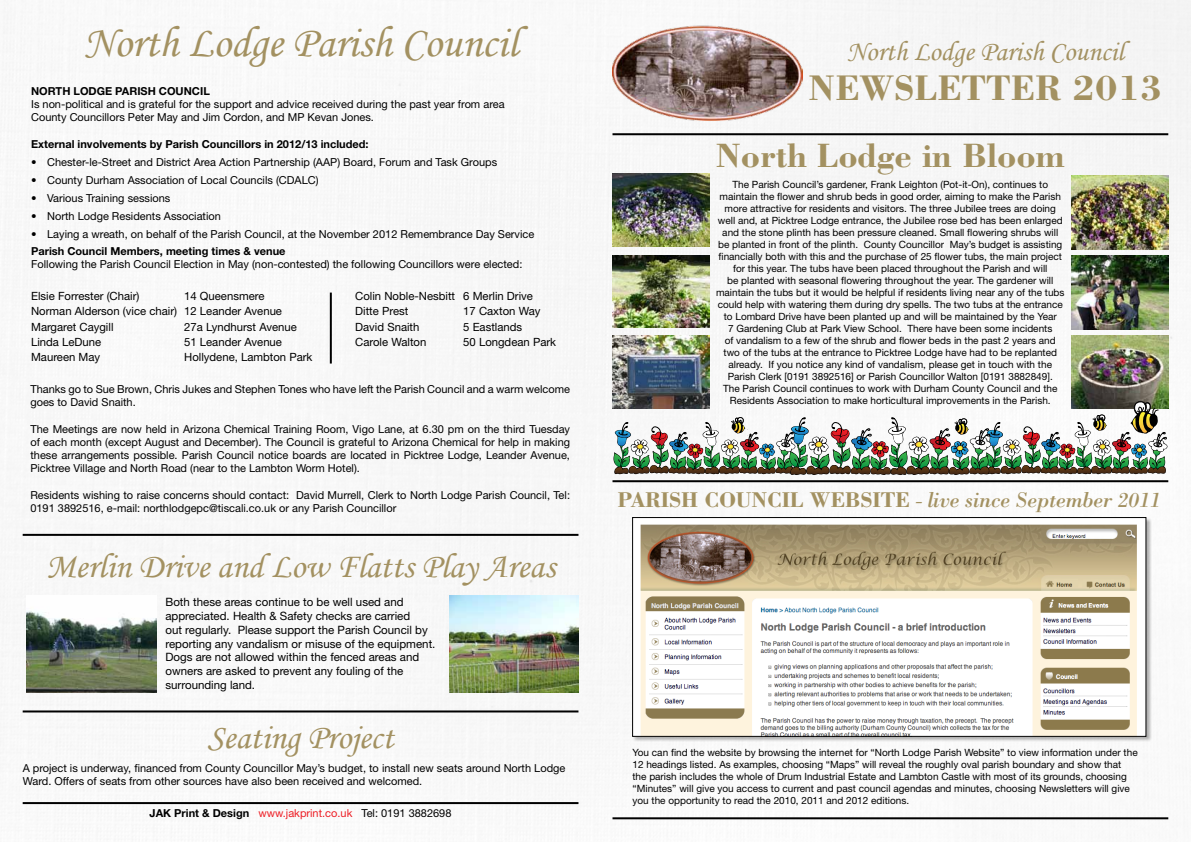
<style>
.page{position:relative;width:1191px;height:842px;background:#fff}
.page>*{position:absolute;margin:0;border:0;box-sizing:border-box;transform-origin:0 0}
.t1{font:43.9px "Monotype Corsiva";color:#a39161}
.t2{font:700 36.7px "Bodoni Std";color:#a39161}
.t3{font:35px "Monotype Corsiva";color:#a39161}
.t4{font:700 34.8px "Bodoni Std";color:#a39161}
.t5{font:28px "Monotype Corsiva";color:#a39161}
.t6{font:italic 22px "Bodoni Std";letter-spacing:-.01em;color:#a39161}
.t7{font:11.5px/13.8px "Helvetica Neue LT Std";color:#000}
.t8{font:11.3px "Helvetica Neue LT Std";color:#000}
.t9{font:11px/13.2px "Helvetica Neue LT Std";color:#000}
.t10{font:700 11px "Helvetica Neue LT Std";color:#000}
.t11{font:11px "Helvetica Neue LT Std";color:#ed1d24}
.t12{font:10px/12px "Helvetica Neue LT Std";color:#000;text-align:center}
.s1{font-weight:700;color:#000}
.s2{color:#000}
.s3{font-weight:700;font-style:normal}
</style>
<div class="page">
<img style="left:0;top:0;width:1191px;height:832px">
<hr style="left:612px;top:133px;width:556px;height:2px;background:#000">
<hr style="left:612px;top:480px;width:556px;height:2px;background:#000">
<hr style="left:612px;top:817px;width:556px;height:2px;background:#000">
<hr style="left:23px;top:802px;width:555px;height:2px;background:#000">
<hr style="left:23px;top:534px;width:555px;height:2px;background:#000">
<hr style="left:23px;top:710px;width:555px;height:2px;background:#000">
<img style="left:612px;top:26px;width:191px;height:95px">
<hr style="left:330px;top:293px;width:2px;height:70px;background:#000">
<div style="left:632px;top:517px;width:519px;height:225px;background:#000;opacity:.3"></div>
<img style="left:634px;top:519px;width:510px;height:215px">
<div style="left:632px;top:517px;width:514px;height:219px;border:1px solid #000"></div>
<img style="left:612px;top:174px;width:97px;height:73px">
<img style="left:612px;top:255px;width:97px;height:73px">
<img style="left:612px;top:336px;width:97px;height:73px">
<img style="left:1071px;top:176px;width:97px;height:73px">
<img style="left:1071px;top:256px;width:97px;height:73px">
<img style="left:1071px;top:335px;width:97px;height:66px">
<img style="left:613px;top:401px;width:555px;height:75px">
<img style="left:27px;top:595px;width:130px;height:98px">
<img style="left:449px;top:595px;width:129px;height:97px">
<h1 class="t1" style="left:83px;top:16px;width:436px">North Lodge Parish Council</h1>
<p class="t10" style="left:31px;top:84px;width:180px">NORTH LODGE PARISH COUNCIL</p>
<p class="t9" style="left:31px;top:97px;width:475px">Is non-political and is grateful for the support and advice received during the past year from area<br>County Councillors Peter May and Jim Cordon, and MP Kevan Jones.</p>
<p class="t10" style="left:31px;top:137px;width:339px">External involvements by Parish Councillors in 2012/13 included:</p>
<p class="t9" style="left:31px;top:155px;width:467px">• Chester-le-Street and District Area Action Partnership (AAP) Board, Forum and Task Groups</p>
<p class="t9" style="left:31px;top:173px;width:289px">• County Durham Association of Local Councils (CDALC)</p>
<p class="t9" style="left:31px;top:191px;width:141px">• Various Training sessions</p>
<p class="t9" style="left:31px;top:209px;width:191px">• North Lodge Residents Association</p>
<p class="t9" style="left:31px;top:227px;width:505px">• Laying a wreath, on behalf of the Parish Council, at the November 2012 Remembrance Day Service</p>
<p class="t10" style="left:31px;top:244px;width:256px">Parish Council Members, meeting times &amp; venue</p>
<p class="t9" style="left:31px;top:257px;width:493px">Following the Parish Council Election in May (non-contested) the following Councillors were elected:</p>
<p class="t8" style="left:31px;top:289px;width:110px">Elsie Forrester (Chair)</p>
<p class="t8" style="left:184px;top:289px;width:82px">14 Queensmere</p>
<p class="t8" style="left:355px;top:289px;width:179px">Colin Noble-Nesbitt 6 Merlin Drive</p>
<p class="t8" style="left:31px;top:304px;width:252px">Norman Alderson (vice chair) 12 Leander Avenue</p>
<p class="t8" style="left:355px;top:304px;width:55px">Ditte Prest</p>
<p class="t8" style="left:463px;top:304px;width:79px">17 Caxton Way</p>
<p class="t8" style="left:31px;top:320px;width:84px">Margaret Caygill</p>
<p class="t8" style="left:184px;top:320px;width:114px">27a Lyndhurst Avenue</p>
<p class="t8" style="left:355px;top:320px;width:66px">David Snaith</p>
<p class="t8" style="left:463px;top:320px;width:60px">5 Eastlands</p>
<p class="t8" style="left:31px;top:335px;width:72px">Linda LeDune</p>
<p class="t8" style="left:184px;top:335px;width:99px">51 Leander Avenue</p>
<p class="t8" style="left:355px;top:335px;width:73px">Carole Walton</p>
<p class="t8" style="left:463px;top:335px;width:94px">50 Longdean Park</p>
<p class="t8" style="left:31px;top:351px;width:71px">Maureen May</p>
<p class="t8" style="left:184px;top:351px;width:130px">Hollydene, Lambton Park</p>
<p class="t9" style="left:30px;top:382px;width:541px">Thanks go to Sue Brown, Chris Jukes and Stephen Tones who have left the Parish Council and a warm welcome goes to David Snaith.</p>
<p class="t9" style="left:30px;top:422px;width:541px;text-align:justify">The Meetings are now held in Arizona Chemical Training Room, Vigo Lane, at 6.30 pm on the third Tuesday of each month (except August and December). The Council is grateful to Arizona Chemical for help in making these arrangements possible. Parish Council notice boards are located in Picktree Lodge, Leander Avenue, Picktree Village and North Road (near to the Lambton Worm Hotel).</p>
<p class="t9" style="left:30px;top:488px;width:541px">Residents wishing to raise concerns should contact: David Murrell, Clerk to North Lodge Parish Council, Tel:<br>0191 3892516, e-mail: northlodgepc@tiscali.co.uk or any Parish Councillor</p>
<h3 class="t3" style="left:46px;top:545px;width:510px">Merlin Drive and Low Flatts Play Areas</h3>
<p class="t7" style="left:165px;top:595px;width:271px">Both these areas continue to be well used and appreciated. Health &amp; Safety checks are carried<br>out regularly. Please support the Parish Council by reporting any vandalism or misuse of the equipment.<br>Dogs are not allowed within the fenced areas and owners are asked to prevent any fouling of the surrounding land.</p>
<h3 class="t3" style="left:207px;top:716px;width:188px">Seating Project</h3>
<p class="t9" style="left:23px;top:761px;width:544px">A project is underway, financed from County Councillor May’s budget, to install new seats around North Lodge<br>Ward. Offers of seats from other sources have also been received and welcomed.</p>
<p class="t11" style="left:150px;top:807px;width:303px"><span class="s1">JAK Print &amp; Design</span> www.jakprint.co.uk <span class="s2">Tel: 0191 3882698</span></p>
<h3 class="t5" style="left:846px;top:35px;width:279px">North Lodge Parish Council</h3>
<h2 class="t2" style="left:808px;top:65px;width:355px">NEWSLETTER 2013</h2>
<h3 class="t4" style="left:716px;top:133px;width:350px">North Lodge in Bloom</h3>
<p class="t12" style="left:716px;top:178px;width:350px">The Parish Council’s gardener, Frank Leighton (Pot-it-On), continues to maintain the flower and shrub beds in good order, aiming to make the Parish more attractive for residents and visitors. The three Jubilee trees are doing well and, at Picktree Lodge entrance, the Jubilee rose bed has been enlarged and the stone plinth has been pressure cleaned. Small flowering shrubs will be planted in front of the plinth. County Councillor May’s budget is assisting financially both with this and the purchase of 25 flower tubs, the main project for this year. The tubs have been placed throughout the Parish and will<br>be planted with seasonal flowering throughout the year. The gardener will maintain the tubs but it would be helpful if residents living near any of the tubs could help with watering them during dry spells. The two tubs at the entrance to Lombard Drive have been planted up and will be maintained by the Year<br>7 Gardening Club at Park View School. There have been some incidents<br>of vandalism to a few of the shrub and flower beds in the past 2 years and two of the tubs at the entrance to Picktree Lodge have had to be replanted already. If you notice any kind of vandalism, please get in touch with the Parish Clerk [0191 3892516] or Parish Councillor Walton [0191 3882849].<br>The Parish Council continues to work with Durham County Council and the Residents Association to make horticultural improvements in the Parish.</p>
<h3 class="t6" style="left:617px;top:487px;width:545px"><span class="s3">PARISH COUNCIL WEBSITE</span> - live since September 2011</h3>
<p class="t12" style="left:632px;top:746px;width:507px;text-align:left">You can find the website by browsing the internet for “North Lodge Parish Website” to view information under the 12 headings listed. As examples, choosing “Maps” will reveal the roughly oval parish boundary and show that the parish includes the whole of Drum Industrial Estate and Lambton Castle with most of its grounds, choosing “Minutes” will give you access to current and past council agendas and minutes, choosing Newsletters will give you the opportunity to read the 2010, 2011 and 2012 editions.</p>
</div>
